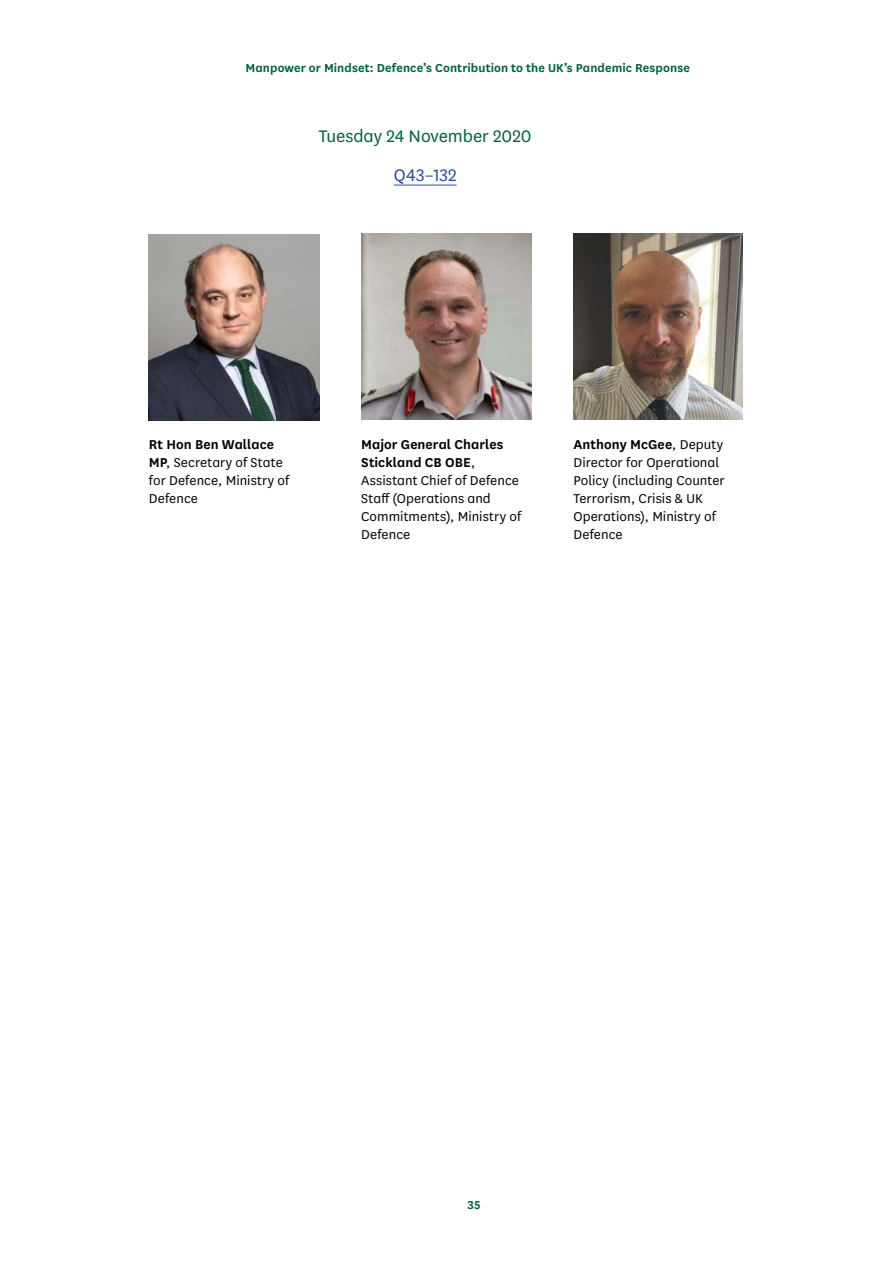
<style>
.page{position:relative;width:893px;height:1263px;background:#fff}
.page>*{position:absolute;margin:0;border:0;box-sizing:border-box;transform-origin:0 0}
.Heading_2__date{font:19.5px "National LFSN Book";letter-spacing:-.005em;color:#005f3f}
.Panel_and_or_questio{font:19.5px "National LFSN Book";color:#2a4b9b}
.Witness_Details{font:15px/18px "National LFSN Book";letter-spacing:.005em;color:#000}
.t1{font:13.5px "National LFSN Semibold";letter-spacing:.005em;color:#005f3f}
.s1{font-family:"National LFSN Semibold"}
</style>
<div class="page">
<hr style="left:394px;top:185px;width:63px;height:1px;background:#2a4b9b">
<img style="left:149px;top:234px;width:170px;height:186px">
<img style="left:361px;top:234px;width:171px;height:186px">
<img style="left:573px;top:234px;width:170px;height:186px">
<p class="t1" style="left:246px;top:58px;width:446px">Manpower or Mindset: Defence’s Contribution to the UK’s Pandemic Response</p>
<h2 class="Heading_2__date" style="left:319px;top:124px;width:214px">Tuesday 24 November 2020</h2>
<p class="Panel_and_or_questio" style="left:394px;top:162px;width:64px">Q43–132</p>
<p class="Witness_Details" style="left:149px;top:434px;width:142px"><span class="s1">Rt Hon Ben Wallace<br>MP</span>, Secretary of State for Defence, Ministry of<br>Defence</p>
<p class="Witness_Details" style="left:361px;top:434px;width:162px"><span class="s1">Major General Charles<br>Stickland CB OBE</span>,<br>Assistant Chief of Defence<br>Staff (Operations and<br>Commitments), Ministry of<br>Defence</p>
<p class="Witness_Details" style="left:573px;top:434px;width:153px"><span class="s1">Anthony McGee</span>, Deputy<br>Director for Operational<br>Policy (including Counter<br>Terrorism, Crisis &amp; UK<br>Operations), Ministry of<br>Defence</p>
<p class="t1" style="left:467px;top:1196px;width:15px">35</p>
</div>
